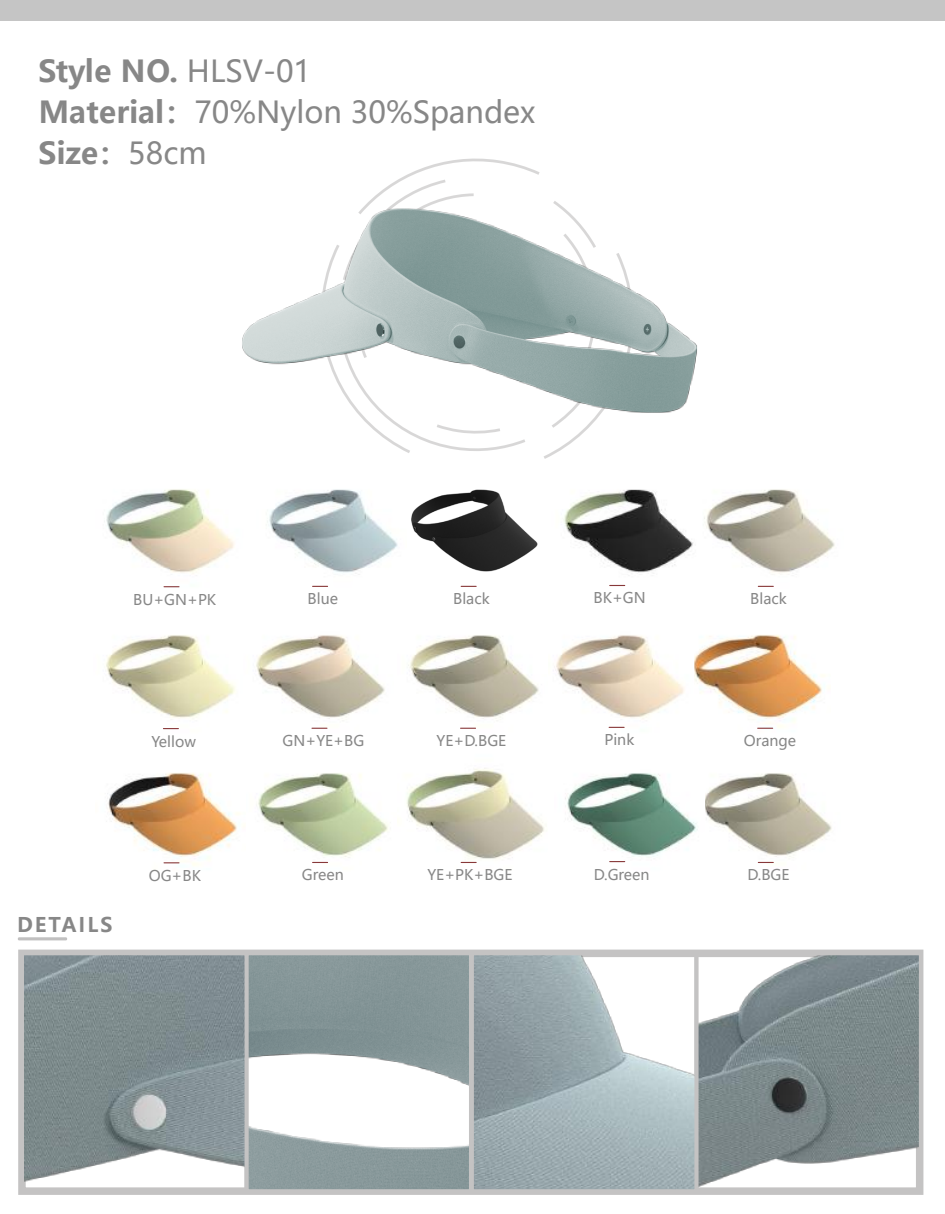
<style>
.page{position:relative;width:945px;height:1214px;background:#fff}
.page>*{position:absolute;margin:0;border:0;box-sizing:border-box;transform-origin:0 0}
.t1{font:30px/41px "Microsoft Ya Hei";color:#878787}
.t2{font:700 20px "Microsoft Ya Hei";letter-spacing:.1em;color:#878787}
.t3{font:14.75px "Microsoft Ya Hei";color:#878787}
.s1{font-weight:700}
</style>
<div class="page">
<hr style="left:18px;top:937px;width:49px;height:3px;background:#c1c0c0">
<div style="left:0;top:0;width:945px;height:21px;background:#c5c5c5"></div>
<img style="left:106px;top:635px;width:279px;height:95px">
<img style="left:704px;top:511px;width:131px;height:76px">
<img style="left:563px;top:511px;width:130px;height:75px">
<img style="left:411px;top:511px;width:127px;height:76px">
<img style="left:267px;top:511px;width:131px;height:64px">
<img style="left:106px;top:501px;width:128px;height:87px">
<img style="left:705px;top:773px;width:127px;height:91px">
<img style="left:565px;top:773px;width:133px;height:90px">
<img style="left:107px;top:768px;width:438px;height:98px">
<img style="left:694px;top:635px;width:131px;height:94px">
<img style="left:554px;top:635px;width:130px;height:93px">
<img style="left:408px;top:635px;width:131px;height:94px">
<img style="left:123px;top:158px;width:682px;height:353px">
<svg style="left:163px;top:586px;width:16px;height:1px"></svg>
<svg style="left:312px;top:585px;width:16px;height:2px"></svg>
<svg style="left:461px;top:585px;width:15px;height:2px"></svg>
<svg style="left:609px;top:585px;width:16px;height:1px"></svg>
<svg style="left:758px;top:585px;width:15px;height:2px"></svg>
<svg style="left:163px;top:728px;width:16px;height:1px"></svg>
<svg style="left:311px;top:727px;width:16px;height:1px"></svg>
<svg style="left:460px;top:727px;width:16px;height:1px"></svg>
<svg style="left:608px;top:726px;width:16px;height:1px"></svg>
<svg style="left:757px;top:727px;width:16px;height:1px"></svg>
<svg style="left:163px;top:862px;width:16px;height:1px"></svg>
<svg style="left:312px;top:861px;width:16px;height:1px"></svg>
<svg style="left:461px;top:861px;width:15px;height:1px"></svg>
<svg style="left:609px;top:860px;width:16px;height:2px"></svg>
<svg style="left:758px;top:861px;width:15px;height:1px"></svg>
<img style="left:25px;top:956px;width:892px;height:231px">
<div style="left:244px;top:951px;width:229px;height:241px;border:4px solid #c4c3c3"></div>
<div style="left:20px;top:951px;width:228px;height:241px;border:4px solid #c4c3c3"></div>
<div style="left:694px;top:951px;width:228px;height:241px;border:4px solid #c4c3c3"></div>
<div style="left:470px;top:951px;width:228px;height:241px;border:4px solid #c4c3c3"></div>
<h1 class="t1" style="left:38px;top:49px;width:498px"><span class="s1">Style NO.</span> HLSV-01<br><span class="s1">Material：</span>70%Nylon 30%Spandex<br><span class="s1">Size：</span>58cm</h1>
<p class="t3" style="left:133px;top:589px;width:85px">BU+GN+PK</p>
<p class="t3" style="left:308px;top:589px;width:32px">Blue</p>
<p class="t3" style="left:453px;top:589px;width:38px">Black</p>
<p class="t3" style="left:593px;top:588px;width:54px">BK+GN</p>
<p class="t3" style="left:750px;top:589px;width:38px">Black</p>
<p class="t3" style="left:151px;top:731px;width:46px">Yellow</p>
<p class="t3" style="left:283px;top:730px;width:83px">GN+YE+BG</p>
<p class="t3" style="left:436px;top:730px;width:71px">YE+D.BGE</p>
<p class="t3" style="left:604px;top:730px;width:31px">Pink</p>
<p class="t3" style="left:744px;top:730px;width:54px">Orange</p>
<h2 class="t2" style="left:17px;top:911px;width:97px">DETAILS</h2>
<p class="t3" style="left:149px;top:865px;width:54px">OG+BK</p>
<p class="t3" style="left:302px;top:865px;width:43px">Green</p>
<p class="t3" style="left:427px;top:865px;width:87px">YE+PK+BGE</p>
<p class="t3" style="left:594px;top:864px;width:57px">D.Green</p>
<p class="t3" style="left:747px;top:865px;width:43px">D.BGE</p>
</div>
